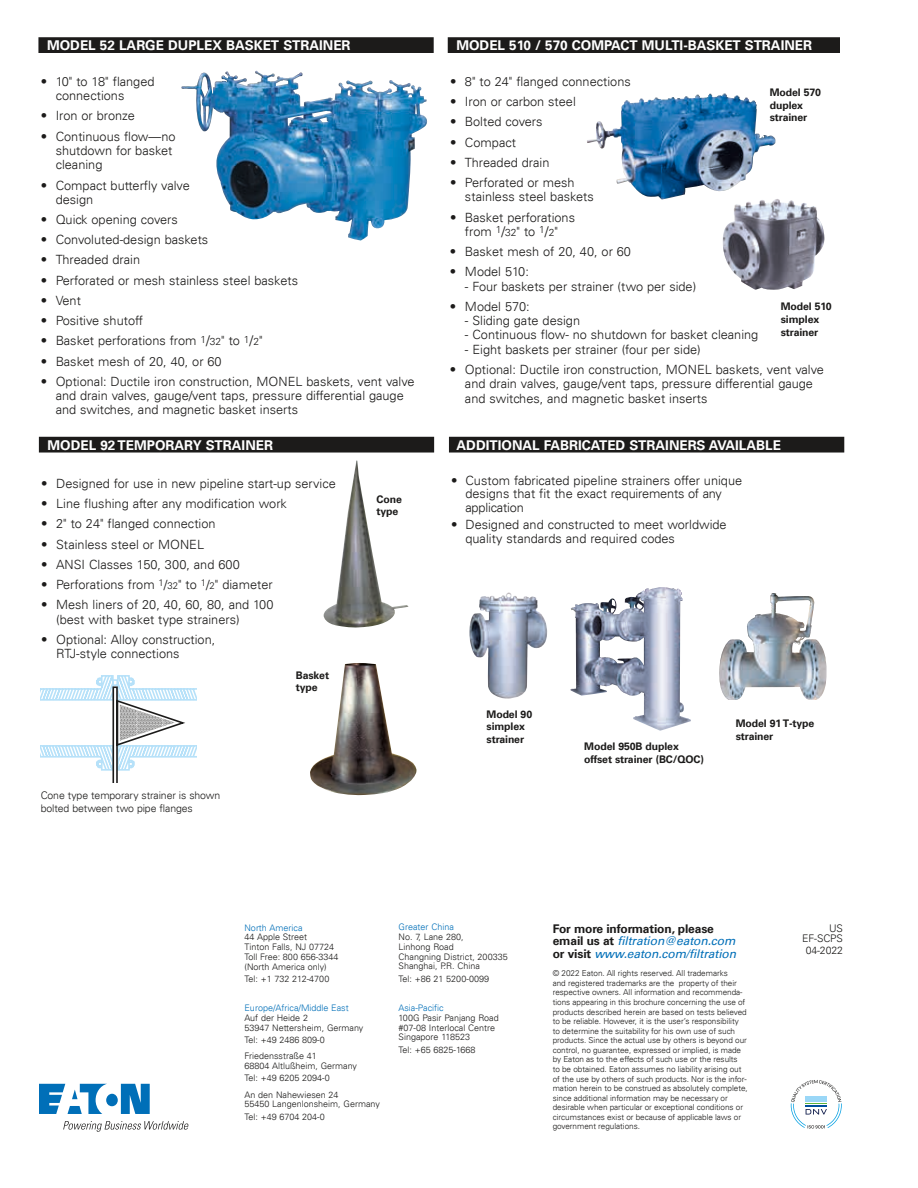
<style>
.page{position:relative;width:918px;height:1188px;background:#fff}
.page>*{position:absolute;margin:0;border:0;box-sizing:border-box;transform-origin:0 0}
.t1{font:700 13.5px "Univers LT";color:#fff}
.t2{font:300 12.75px/14.2px "Univers LT";color:#1c1b1a}
.t3{font:700 12px/12px "Univers LT";letter-spacing:-.01em;color:#1c1b1a}
.t4{font:italic 12px "Univers LT";letter-spacing:-.01em;color:#006fb8}
.t5{font:700 10.5px/12.6px "Univers LT";letter-spacing:-.01em;color:#1c1b1a}
.t6{font:300 10.5px/12.5px "Univers LT";letter-spacing:-.01em;color:#1c1b1a}
.t7{font:300 9px/9.8px "Univers LT";color:#1c1b1a}
.t8{font:300 9px "Univers LT";color:#006fb8}
.t9{font:300 8.25px/9.6px "Univers LT";letter-spacing:-.005em;color:#1c1b1a}
.s1{font-size:13.5px}
.s2{font-size:10.2px}
.s3{font-size:9.6px}
.s4{font-weight:400;font-style:italic;color:#006fb8}
.s5{font-weight:700;font-style:normal;color:#1c1b1a}
</style>
<div class="page">
<div style="left:39px;top:437px;width:395px;height:16px;background:#1c1b1a"></div>
<img style="left:324px;top:460px;width:85px;height:168px">
<svg style="left:41px;top:675px;width:156px;height:107px"></svg>
<img style="left:310px;top:663px;width:107px;height:132px">
<div style="left:38px;top:37px;width:396px;height:16px;background:#1c1b1a"></div>
<img style="left:181px;top:71px;width:246px;height:170px">
<svg style="left:791px;top:1080px;width:51px;height:48px"></svg>
<svg style="left:39px;top:1084px;width:111px;height:30px"></svg>
<svg style="left:63px;top:1121px;width:126px;height:11px"></svg>
<div style="left:449px;top:437px;width:395px;height:16px;background:#1c1b1a"></div>
<img style="left:719px;top:593px;width:108px;height:107px">
<img style="left:469px;top:592px;width:79px;height:107px">
<img style="left:570px;top:588px;width:121px;height:143px">
<div style="left:448px;top:37px;width:392px;height:16px;background:#1c1b1a"></div>
<img style="left:587px;top:94px;width:136px;height:78px">
<img style="left:722px;top:199px;width:103px;height:91px">
<p class="t1" style="left:47px;top:37px;width:305px">MODEL 52 LARGE DUPLEX BASKET STRAINER</p>
<p class="t2" style="left:56px;top:74px;width:100px;text-indent:-15px">• 10" to 18" flanged connections</p>
<p class="t2" style="left:41px;top:109px;width:96px">• Iron or bronze</p>
<p class="t2" style="left:56px;top:129px;width:121px;text-indent:-15px">• Continuous flow—no shutdown for basket cleaning</p>
<p class="t2" style="left:56px;top:178px;width:136px;text-indent:-15px">• Compact butterfly valve design</p>
<p class="t2" style="left:41px;top:212px;width:139px">• Quick opening covers</p>
<p class="t2" style="left:41px;top:233px;width:169px">• Convoluted-design baskets</p>
<p class="t2" style="left:41px;top:253px;width:101px">• Threaded drain</p>
<p class="t2" style="left:41px;top:273px;width:259px">• Perforated or mesh stainless steel baskets</p>
<p class="t2" style="left:41px;top:293px;width:42px">• Vent</p>
<p class="t2" style="left:41px;top:314px;width:104px">• Positive shutoff</p>
<p class="t2" style="left:41px;top:334px;width:223px">• Basket perforations from <sup>1</sup><span class="s1">/</span><span class="s2">32</span>" to <sup>1</sup><span class="s1">/</span><span class="s2">2</span>"</p>
<p class="t2" style="left:41px;top:354px;width:183px">• Basket mesh of 20, 40, or 60</p>
<p class="t2" style="left:56px;top:374px;width:360px;text-indent:-15px">• Optional: Ductile iron construction, MONEL baskets, vent valve and drain valves, gauge/vent taps, pressure differential gauge and switches, and magnetic basket inserts</p>
<p class="t1" style="left:48px;top:437px;width:227px">MODEL 92 TEMPORARY STRAINER</p>
<p class="t2" style="left:41px;top:476px;width:296px">• Designed for use in new pipeline start-up service</p>
<p class="t2" style="left:41px;top:496px;width:247px">• Line flushing after any modification work</p>
<p class="t2" style="left:41px;top:517px;width:176px">• 2" to 24" flanged connection</p>
<p class="t2" style="left:41px;top:537px;width:164px">• Stainless steel or MONEL</p>
<p class="t2" style="left:41px;top:557px;width:200px">• ANSI Classes 150, 300, and 600</p>
<p class="t2" style="left:41px;top:577px;width:233px">• Perforations from <sup>1</sup>/<span class="s3">32</span>" to <sup>1</sup>/<span class="s3">2</span>" diameter</p>
<p class="t2" style="left:56px;top:598px;width:219px;text-indent:-15px">• Mesh liners of 20, 40, 60, 80, and 100 (best with basket type strainers)</p>
<p class="t2" style="left:56px;top:632px;width:161px;text-indent:-15px">• Optional: Alloy construction,<br>RTJ-style connections</p>
<p class="t6" style="left:41px;top:790px;width:181px">Cone type temporary strainer is shown bolted between two pipe flanges</p>
<p class="t5" style="left:296px;top:669px;width:35px">Basket type</p>
<p class="t5" style="left:377px;top:493px;width:27px">Cone type</p>
<p class="t1" style="left:456px;top:37px;width:357px">MODEL 510 / 570 COMPACT MULTI-BASKET STRAINER</p>
<p class="t2" style="left:450px;top:74px;width:182px">• 8" to 24" flanged connections</p>
<p class="t2" style="left:450px;top:95px;width:127px">• Iron or carbon steel</p>
<p class="t2" style="left:450px;top:115px;width:94px">• Bolted covers</p>
<p class="t2" style="left:450px;top:135px;width:68px">• Compact</p>
<p class="t2" style="left:450px;top:155px;width:101px">• Threaded drain</p>
<p class="t2" style="left:465px;top:176px;width:130px;text-indent:-15px">• Perforated or mesh stainless steel baskets</p>
<p class="t2" style="left:450px;top:210px;width:127px;text-align:center">• Basket perforations from <sup>1</sup><span class="s1">/</span><span class="s2">32</span>" to <sup>1</sup><span class="s1">/</span><span class="s2">2</span>"</p>
<p class="t2" style="left:450px;top:245px;width:183px">• Basket mesh of 20, 40, or 60</p>
<p class="t2" style="left:450px;top:265px;width:80px">• Model 510:</p>
<p class="t2" style="left:465px;top:279px;width:233px">- Four baskets per strainer (two per side)</p>
<p class="t2" style="left:450px;top:299px;width:81px">• Model 570:</p>
<p class="t2" style="left:465px;top:314px;width:117px">- Sliding gate design</p>
<p class="t2" style="left:465px;top:328px;width:295px">- Continuous flow- no shutdown for basket cleaning</p>
<p class="t2" style="left:465px;top:342px;width:237px">- Eight baskets per strainer (four per side)</p>
<p class="t2" style="left:465px;top:362px;width:360px;text-indent:-15px">• Optional: Ductile iron construction, MONEL baskets, vent valve and drain valves, gauge/vent taps, pressure differential gauge and switches, and magnetic basket inserts</p>
<p class="t5" style="left:770px;top:86px;width:53px">Model 570 duplex strainer</p>
<p class="t5" style="left:781px;top:300px;width:52px">Model 510 simplex strainer</p>
<p class="t1" style="left:457px;top:437px;width:326px">ADDITIONAL FABRICATED STRAINERS AVAILABLE</p>
<p class="t2" style="left:465px;top:474px;width:278px;line-height:13.5px;text-indent:-14px">• Custom fabricated pipeline strainers offer unique designs that fit the exact requirements of any application</p>
<p class="t2" style="left:465px;top:518px;width:263px;line-height:13.5px;text-indent:-14px">• Designed and constructed to meet worldwide quality standards and required codes</p>
<p class="t5" style="left:487px;top:708px;width:47px">Model 90 simplex strainer</p>
<p class="t5" style="left:584px;top:740px;width:121px">Model 950B duplex offset strainer (BC/QOC)</p>
<p class="t5" style="left:736px;top:717px;width:80px">Model 91 T-type strainer</p>
<p class="t8" style="left:244px;top:922px;width:60px">North America</p>
<p class="t7" style="left:244px;top:932px;width:95px">44 Apple Street<br>Tinton Falls, NJ 07724<br>Toll Free: 800 656-3344 (North America only)</p>
<p class="t7" style="left:244px;top:974px;width:86px">Tel: +1 732 212-4700</p>
<p class="t8" style="left:244px;top:1003px;width:106px">Europe/Africa/Middle East</p>
<p class="t7" style="left:244px;top:1013px;width:120px">Auf der Heide 2<br>53947 Nettersheim, Germany</p>
<p class="t7" style="left:244px;top:1032px;width:82px;line-height:16.2px">Tel: +49 2486 809-0<br>Friedensstraße 41</p>
<p class="t7" style="left:244px;top:1060px;width:114px;line-height:12.5px">68804 Altlußheim, Germany<br>Tel: +49 6205 2094-0</p>
<p class="t7" style="left:244px;top:1090px;width:137px">An den Nahewiesen 24<br>55450 Langenlonsheim, Germany</p>
<p class="t7" style="left:244px;top:1112px;width:82px">Tel: +49 6704 204-0</p>
<p class="t8" style="left:399px;top:922px;width:57px">Greater China</p>
<p class="t7" style="left:399px;top:932px;width:111px">No. 7, Lane 280,<br>Linhong Road<br>Changning District, 200335<br>Shanghai, P.R. China</p>
<p class="t7" style="left:399px;top:974px;width:92px">Tel: +86 21 5200-0099</p>
<p class="t8" style="left:399px;top:1003px;width:47px">Asia-Pacific</p>
<p class="t7" style="left:399px;top:1013px;width:102px">100G Pasir Panjang Road #07-08 Interlocal Centre<br>Singapore 118523</p>
<p class="t7" style="left:399px;top:1045px;width:79px">Tel: +65 6825-1668</p>
<p class="t3" style="left:553px;top:923px;width:184px">For more information, please email us at <span class="s4">filtration@eaton.com</span></p>
<p class="t4" style="left:553px;top:947px;width:185px"><span class="s5">or visit</span> www.eaton.com/filtration</p>
<p class="t9" style="left:553px;top:969px;width:197px">© 2022 Eaton. All rights reserved. All trademarks<br>and registered trademarks are the property of their respective owners. All information and recommenda&shy;tions appearing in this brochure concerning the use of products described herein are based on tests believed to be reliable. However, it is the user’s responsibility to determine the suitability for his own use of such products. Since the actual use by others is beyond our control, no guarantee, expressed or implied, is made by Eaton as to the effects of such use or the results<br>to be obtained. Eaton assumes no liability arising out of the use by others of such products. Nor is the infor&shy;mation herein to be construed as absolutely complete, since additional information may be necessary or desirable when particular or exceptional conditions or circumstances exist or because of applicable laws or government regulations.</p>
<p class="t6" style="left:802px;top:923px;width:42px;line-height:10.5px;text-align:right">US<br>EF-SCPS</p>
<p class="t6" style="left:806px;top:944px;width:39px">04-2022</p>
</div>
